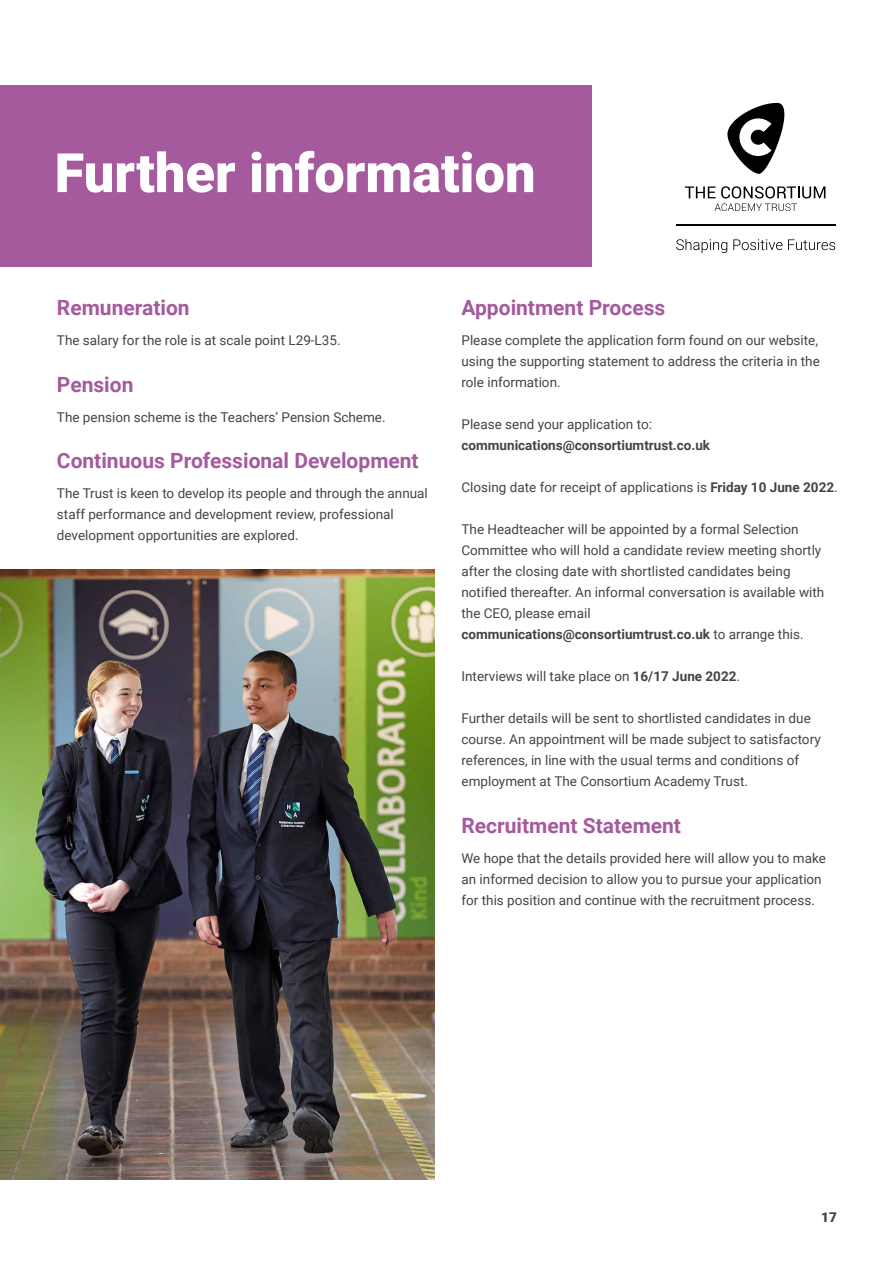
<style>
.page{position:relative;width:893px;height:1263px;background:#fff}
.page>*{position:absolute;margin:0;border:0;box-sizing:border-box;transform-origin:0 0}
.t1{font:900 54.3px "Roboto";color:#fff}
.t2{font:700 21px "Roboto";color:#a55a9e}
.t3{font:13.5px/21px "Roboto";color:#464345}
.t4{font:700 13.5px "Roboto";color:#464345}
.t5{font:900 13.5px "Roboto";color:#464345}
.s1{font-weight:700}
</style>
<div class="page">
<hr style="left:676px;top:225px;width:159px;height:1px;background:#000">
<svg style="left:727px;top:103px;width:58px;height:71px"></svg>
<svg style="left:685px;top:186px;width:140px;height:25px"></svg>
<svg style="left:676px;top:239px;width:51px;height:14px"></svg>
<svg style="left:733px;top:239px;width:49px;height:11px"></svg>
<svg style="left:788px;top:239px;width:47px;height:11px"></svg>
<div style="left:0;top:85px;width:591px;height:182px;background:#a55a9e"></div>
<img style="left:0;top:569px;width:435px;height:610px">
<h1 class="t1" style="left:55px;top:135px;width:482px">Further information</h1>
<h2 class="t2" style="left:57px;top:293px;width:134px">Remuneration</h2>
<p class="t3" style="left:57px;top:329px;width:285px">The salary for the role is at scale point L29-L35.</p>
<h2 class="t2" style="left:57px;top:370px;width:78px">Pension</h2>
<p class="t3" style="left:57px;top:406px;width:330px">The pension scheme is the Teachers’ Pension Scheme.</p>
<h2 class="t2" style="left:57px;top:446px;width:363px">Continuous Professional Development</h2>
<p class="t3" style="left:57px;top:482px;width:372px">The Trust is keen to develop its people and through the annual staff performance and development review, professional development opportunities are explored.</p>
<h2 class="t2" style="left:461px;top:293px;width:205px">Appointment Process</h2>
<p class="t3" style="left:461px;top:329px;width:360px">Please complete the application form found on our website, using the supporting statement to address the criteria in the role information.</p>
<p class="t3" style="left:461px;top:413px;width:192px">Please send your application to:</p>
<p class="t4" style="left:461px;top:436px;width:250px">communications@consortiumtrust.co.uk</p>
<p class="t3" style="left:461px;top:476px;width:378px">Closing date for receipt of applications is <span class="s1">Friday 10 June 2022</span>.</p>
<p class="t3" style="left:461px;top:518px;width:364px">The Headteacher will be appointed by a formal Selection Committee who will hold a candidate review meeting shortly after the closing date with shortlisted candidates being notified thereafter. An informal conversation is available with the CEO, please email <span class="s1">communications@consortiumtrust.co.uk</span> to arrange this.</p>
<p class="t3" style="left:461px;top:665px;width:280px">Interviews will take place on <span class="s1">16/17 June 2022</span>.</p>
<p class="t3" style="left:461px;top:707px;width:361px">Further details will be sent to shortlisted candidates in due course. An appointment will be made subject to satisfactory references, in line with the usual terms and conditions of employment at The Consortium Academy Trust.</p>
<h2 class="t2" style="left:461px;top:811px;width:221px">Recruitment Statement</h2>
<p class="t3" style="left:461px;top:847px;width:366px">We hope that the details provided here will allow you to make an informed decision to allow you to pursue your application for this position and continue with the recruitment process.</p>
<p class="t5" style="left:821px;top:1208px;width:17px">17</p>
</div>
